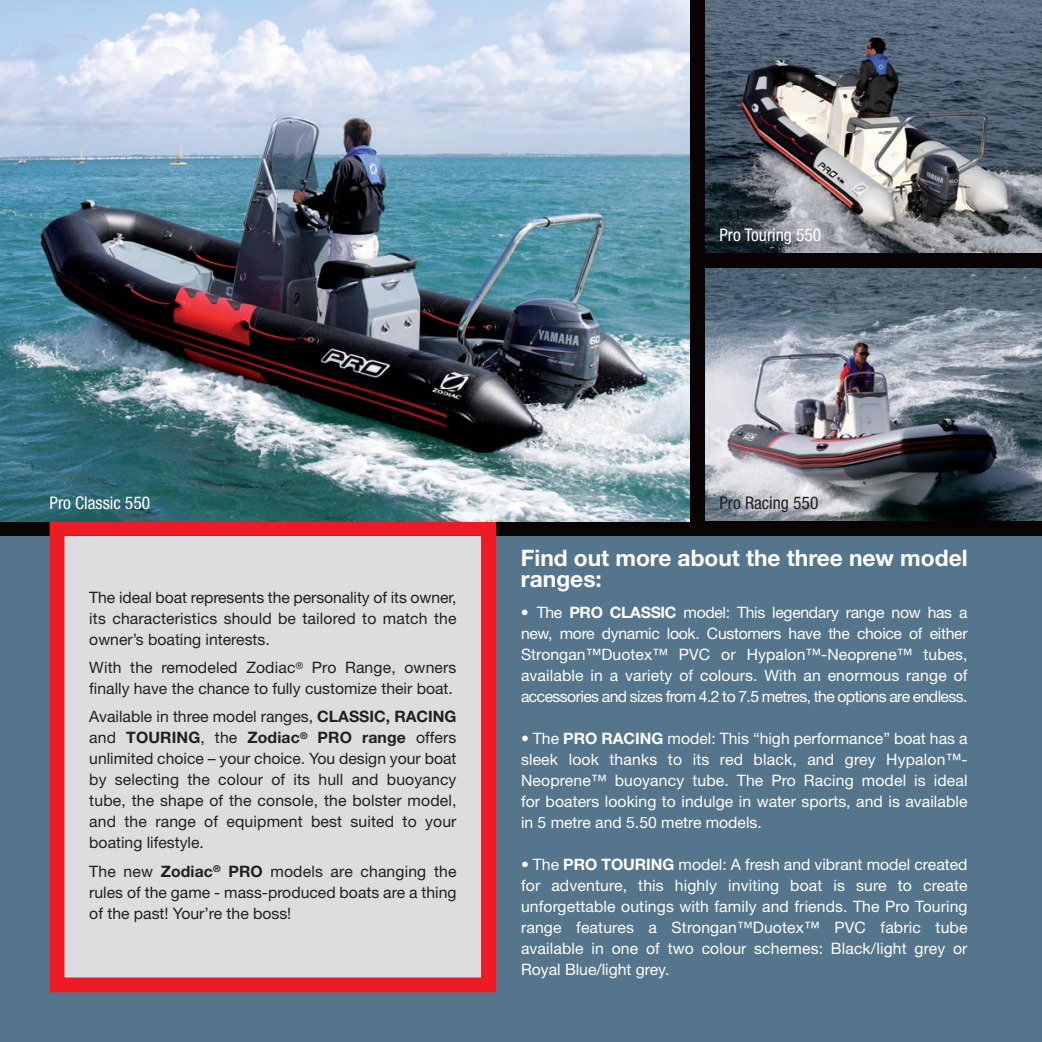
<style>
.page{position:relative;width:1042px;height:1042px;background:#fff}
.page>*{position:absolute;margin:0;border:0;box-sizing:border-box;transform-origin:0 0}
.t1{font:700 22.75px/21px "Helvetica Neue";color:#fff}
.t2{font:condensed 17.5px "Helvetica Neue";color:#fff}
.t3{font:condensed 17.5px "Helvetica Neue";color:#231f20}
.t4{font:15.75px/21px "Helvetica Neue";color:#fff;text-align:justify}
.t5{font:15.75px/21px "Helvetica Neue";color:#231f20;text-align:justify}
.s1{font-weight:700}
</style>
<div class="page">
<div style="left:0;top:536px;width:1042px;height:506px;background:#55758c"></div>
<div style="left:0;top:521px;width:1042px;height:15px;background:#090204"></div>
<div style="left:64px;top:536px;width:417px;height:441px;background:#dcddde"></div>
<div style="left:50px;top:521px;width:446px;height:471px;border:15px solid #ed1c24"></div>
<img style="left:704px;top:0;width:338px;height:253px">
<img style="left:704px;top:268px;width:338px;height:253px">
<img style="left:0;top:0;width:690px;height:521px">
<div style="left:690px;top:0;width:14px;height:526px;background:#090204"></div>
<div style="left:699px;top:253px;width:343px;height:15px;background:#090204"></div>
<p class="t2" style="left:719px;top:228px;width:103px">Pro Touring 550</p>
<p class="t2" style="left:50px;top:496px;width:102px">Pro Classic 550</p>
<p class="t3" style="left:719px;top:496px;width:100px">Pro Racing 550</p>
<p class="t5" style="left:89px;top:588px;width:369px">The ideal boat represents the personality of its owner, its characteristics should be tailored to match the owner’s boating interests.</p>
<p class="t5" style="left:89px;top:658px;width:369px">With the remodeled Zodiac<sup>®</sup> Pro Range, owners finally have the chance to fully customize their boat.</p>
<p class="t5" style="left:89px;top:708px;width:369px">Available in three model ranges, <span class="s1">CLASSIC, RACING </span>and <span class="s1">TOURING</span>, the <span class="s1">Zodiac</span><sup>®</sup> <span class="s1">PRO range</span> offers unlimited choice – your choice. You design your boat by selecting the colour of its hull and buoyancy tube, the shape of the console, the bolster model, and the range of equipment best suited to your boating lifestyle.</p>
<p class="t5" style="left:89px;top:862px;width:369px">The new <span class="s1">Zodiac</span><sup>®</sup> <span class="s1">PRO</span> models are changing the rules of the game - mass-produced boats are a thing of the past! Your’re the boss!</p>
<h1 class="t1" style="left:521px;top:549px;width:448px">Find out more about the three new model ranges:</h1>
<p class="t4" style="left:521px;top:603px;width:448px">• The <span class="s1">PRO CLASSIC</span> model: This legendary range now has a new, more dynamic look. Customers have the choice of either Strongan™Duotex™ PVC or Hypalon™-Neoprene™ tubes, available in a variety of colours. With an enormous range of accessories and sizes from 4.2 to 7.5 metres, the options are endless.</p>
<p class="t4" style="left:521px;top:729px;width:448px">• The <span class="s1">PRO RACING</span> model: This “high performance” boat has a sleek look thanks to its red black, and grey Hypalon™- Neoprene™ buoyancy tube. The Pro Racing model is ideal for boaters looking to indulge in water sports, and is available in 5 metre and 5.50 metre models.</p>
<p class="t4" style="left:521px;top:855px;width:448px">• The <span class="s1">PRO TOURING</span> model: A fresh and vibrant model created for adventure, this highly inviting boat is sure to create unforgettable outings with family and friends. The Pro Touring range features a Strongan™Duotex™ PVC fabric tube available in one of two colour schemes: Black/light grey or Royal Blue/light grey.</p>
</div>
